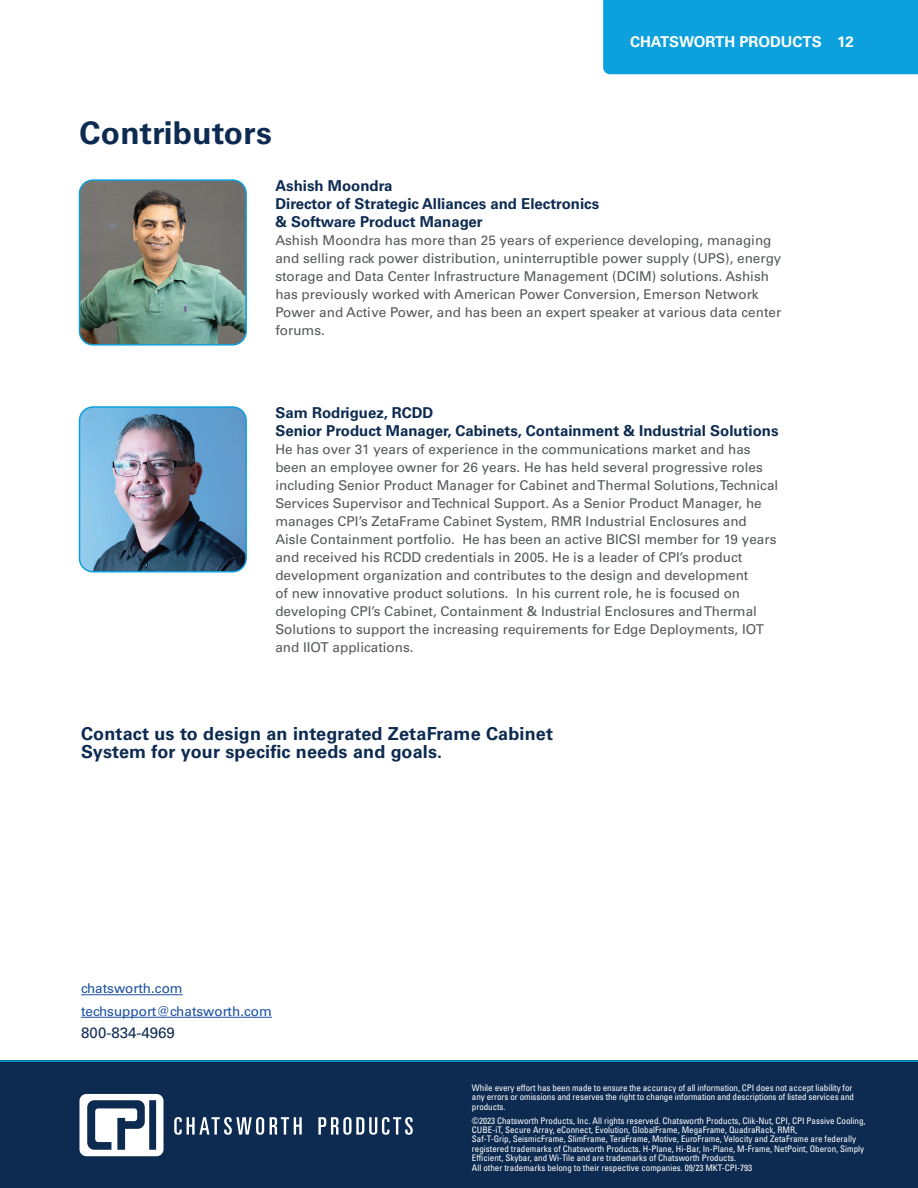
<style>
.page{position:relative;width:918px;height:1188px;background:#fff}
.page>*{position:absolute;margin:0;border:0;box-sizing:border-box;transform-origin:0 0}
.t1{font:700 31.5px "Univers LT Std";letter-spacing:.01em;color:#0d2b51}
.t2{font:700 18px/18px "Univers LT Std";letter-spacing:.01em;color:#0d2b51}
.t3{font:700 15px/18px "Univers LT Std";color:#0d2b51}
.t4{font:700 15px "Univers LT Std";color:#fff}
.t5{font:15px "Univers LT Std";color:#0d2b51}
.t6{font:13.5px/18px "Univers LT Std";color:#54565a}
.t7{font:13.5px/22.5px "Univers LT Std";color:#1b51a3}
.t8{font:condensed 9px/9.4px "Univers LT Std";color:#fff}
</style>
<div class="page">
<div style="left:0;top:1060px;width:918px;height:128px;background:#0d2b51"></div>
<hr style="left:0;top:1060px;width:918px;height:2px;background:#0ca0dc">
<hr style="left:81px;top:994px;width:102px;height:1px;background:#1b51a3">
<hr style="left:81px;top:1017px;width:191px;height:1px;background:#1b51a3">
<svg style="left:79px;top:1094px;width:85px;height:62px"></svg>
<svg style="left:174px;top:1117px;width:90px;height:18px"></svg>
<svg style="left:270px;top:1117px;width:32px;height:18px"></svg>
<svg style="left:318px;top:1117px;width:95px;height:18px"></svg>
<div style="left:603px;top:0;width:315px;height:74px;background:#0ca0dc"></div>
<img style="left:81px;top:182px;width:163px;height:161px">
<div style="left:79px;top:179px;width:168px;height:167px;border:2px solid #0c9fdc;border-radius:14px"></div>
<img style="left:80px;top:409px;width:165px;height:163px">
<div style="left:79px;top:406px;width:168px;height:166px;border:2px solid #0c9fdc;border-radius:14px"></div>
<h1 class="t1" style="left:80px;top:115px;width:194px">Contributors</h1>
<p class="t4" style="left:630px;top:33px;width:225px">CHATSWORTH PRODUCTS 12</p>
<p class="t3" style="left:275px;top:177px;width:325px">Ashish Moondra<br>Director of Strategic Alliances and Electronics &amp; Software Product Manager</p>
<p class="t6" style="left:275px;top:231px;width:508px">Ashish Moondra has more than 25 years of experience developing, managing and selling rack power distribution, uninterruptible power supply (UPS), energy storage and Data Center Infrastructure Management (DCIM) solutions. Ashish has previously worked with American Power Conversion, Emerson Network Power and Active Power, and has been an expert speaker at various data center forums.</p>
<p class="t3" style="left:275px;top:404px;width:505px">Sam Rodriguez, RCDD<br>Senior Product Manager, Cabinets, Containment &amp; Industrial Solutions</p>
<p class="t6" style="left:275px;top:440px;width:504px">He has over 31 years of experience in the communications market and has been an employee owner for 26 years. He has held several progressive roles including Senior Product Manager for Cabinet and Thermal Solutions, Technical Services Supervisor and Technical Support. As a Senior Product Manager, he manages CPI’s ZetaFrame Cabinet System, RMR Industrial Enclosures and Aisle Containment portfolio. He has been an active BICSI member for 19 years and received his RCDD credentials in 2005. He is a leader of CPI’s product development organization and contributes to the design and development<br>of new innovative product solutions. In his current role, he is focused on developing CPI’s Cabinet, Containment &amp; Industrial Enclosures and Thermal Solutions to support the increasing requirements for Edge Deployments, IOT and IIOT applications.</p>
<h2 class="t2" style="left:81px;top:725px;width:474px">Contact us to design an integrated ZetaFrame Cabinet<br>System for your specific needs and goals.</h2>
<p class="t7" style="left:81px;top:977px;width:192px">chatsworth.com techsupport@chatsworth.com</p>
<p class="t5" style="left:81px;top:1024px;width:95px">800-834-4969</p>
<p class="t8" style="left:472px;top:1083px;width:384px">While every effort has been made to ensure the accuracy of all information, CPI does not accept liability for any errors or omissions and reserves the right to change information and descriptions of listed services and products.</p>
<p class="t8" style="left:472px;top:1116px;width:395px">©2023 Chatsworth Products, Inc. All rights reserved. Chatsworth Products, Clik-Nut, CPI, CPI Passive Cooling, CUBE-iT, Secure Array, eConnect, Evolution, GlobalFrame, MegaFrame, QuadraRack, RMR,<br>Saf-T-Grip, SeismicFrame, SlimFrame, TeraFrame, Motive, EuroFrame, Velocity and ZetaFrame are federally registered trademarks of Chatsworth Products. H-Plane, Hi-Bar, In-Plane, M-Frame, NetPoint, Oberon, Simply Efficient, Skybar, and Wi-Tile and are trademarks of Chatsworth Products.<br>All other trademarks belong to their respective companies. 09/23 MKT-CPI-793</p>
</div>
